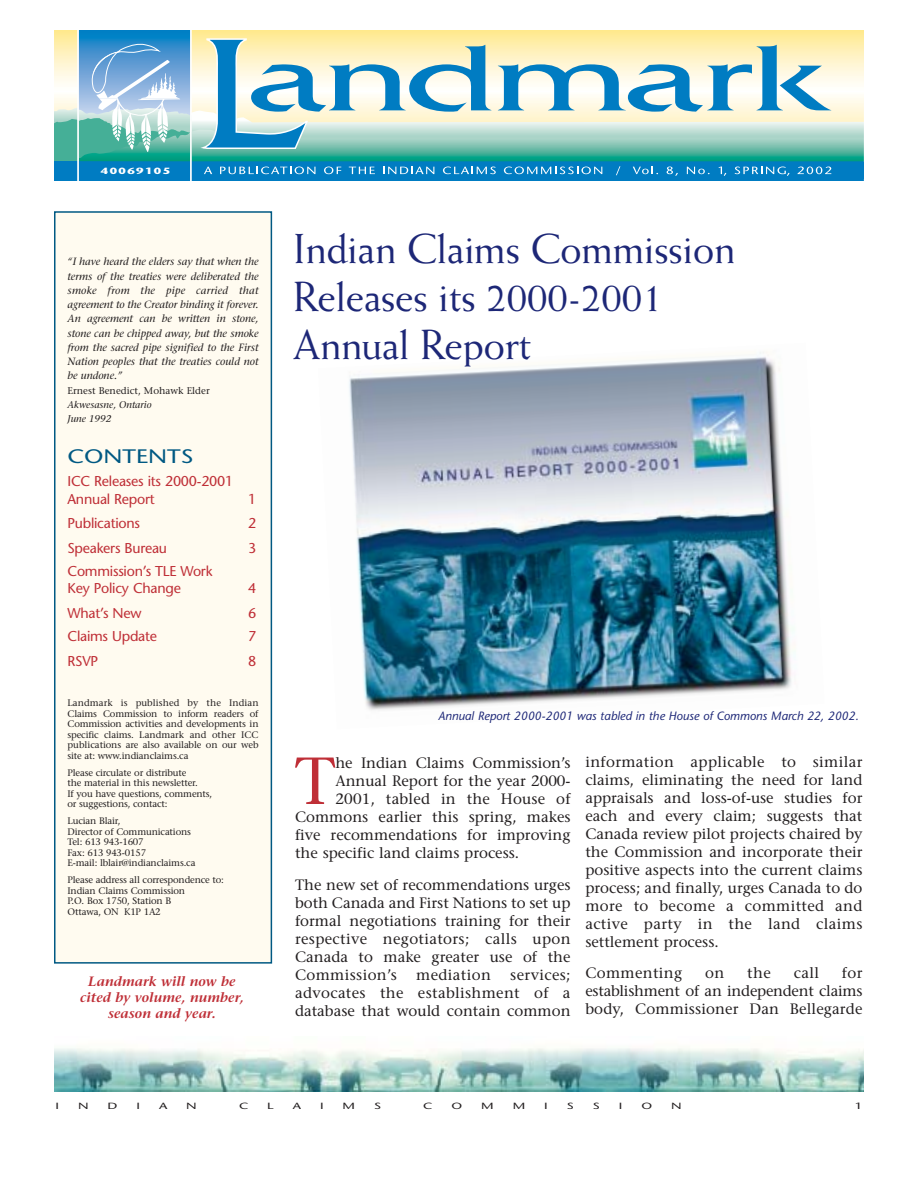
<style>
.page{position:relative;width:918px;height:1188px;background:#fff}
.page>*{position:absolute;margin:0;border:0;box-sizing:border-box;transform-origin:0 0}
.t1{font:66.45px "Stone Serif";color:#bf2f37}
.t2{font:42px/48px "Weiss";letter-spacing:-.015em;color:#1d2777}
.t3{font:19.5px "Stone Sans";color:#005983;scale:1.25 1}
.t4{font:15px/18px "Stone Serif";color:#231f20;text-align:justify}
.t5{font:15px "Stone Serif";letter-spacing:.025em;color:#231f20}
.t6{font:14.25px/17.2px "Stone Sans";letter-spacing:-.015em;color:#bf2f37}
.t7{font:italic 600 13.5px/16.2px "Stone Serif";color:#bf2f37;text-align:center}
.t8{font:italic 12px "Stone Sans";color:#1d2777}
.t9{font:italic 10.5px/14.2px "Stone Serif";color:#231f20;text-align:justify}
.t10{font:9.75px "Stone Serif";color:#231f20}
.t11{font:italic 9.75px/14.2px "Stone Serif";color:#231f20}
.t12{font:9.45px/10.5px "Stone Serif";letter-spacing:-.015em;color:#231f20}
.t13{font:9px "Stone Sans";color:#231f20;scale:1.5 1}
.t14{font:700 9px "Stone Sans";letter-spacing:.125em;color:#fff;scale:1.3 1}
</style>
<div class="page">
<img style="left:54px;top:1048px;width:810px;height:44px">
<svg style="left:76px;top:30px;width:788px;height:151px;background:#a8c5a3"></svg>
<div style="left:192px;top:162px;width:671px;height:17px;background:#007cc2"></div>
<svg style="left:54px;top:38px;width:810px;height:138px"></svg>
<div style="left:55px;top:212px;width:216px;height:751px;background:#fffbf0"></div>
<div style="left:54px;top:211px;width:218px;height:753px;border:2px solid #005983"></div>
<img style="left:349px;top:352px;width:445px;height:358px">
<p class="t14" style="left:101px;top:168px;width:55px">40069105</p>
<p class="t9" style="left:68px;top:256px;width:193px">“I have heard the elders say that when the terms of the treaties were deliberated the smoke from the pipe carried that agreement to the Creator binding it forever.<br>An agreement can be written in stone, stone can be chipped away, but the smoke from the sacred pipe signified to the First Nation peoples that the treaties could not be undone.”</p>
<p class="t10" style="left:68px;top:386px;width:144px">Ernest Benedict, Mohawk Elder</p>
<p class="t11" style="left:68px;top:398px;width:86px">Akwesasne, Ontario<br>June 1992</p>
<h3 class="t3" style="left:68px;top:448px;width:102px">CONTENTS</h3>
<p class="t6" style="left:68px;top:474px;width:167px">ICC Releases its 2000-2001<br>Annual Report</p>
<p class="t6" style="left:248px;top:491px;width:10px">1</p>
<p class="t6" style="left:68px;top:516px;width:74px">Publications</p>
<p class="t6" style="left:248px;top:516px;width:10px">2</p>
<p class="t6" style="left:68px;top:541px;width:101px">Speakers Bureau</p>
<p class="t6" style="left:248px;top:541px;width:10px">3</p>
<p class="t6" style="left:68px;top:564px;width:146px">Commission’s TLE Work<br>Key Policy Change</p>
<p class="t6" style="left:248px;top:581px;width:10px">4</p>
<p class="t6" style="left:68px;top:606px;width:76px">What’s New</p>
<p class="t6" style="left:248px;top:606px;width:10px">6</p>
<p class="t6" style="left:68px;top:629px;width:91px">Claims Update</p>
<p class="t6" style="left:248px;top:629px;width:10px">7</p>
<p class="t6" style="left:68px;top:654px;width:32px">RSVP</p>
<p class="t6" style="left:248px;top:654px;width:10px">8</p>
<p class="t12" style="left:68px;top:699px;width:193px;text-align:justify">Landmark is published by the Indian Claims Commission to inform readers of Commission activities and developments in specific claims. Landmark and other ICC publications are also available on our web site at: www.indianclaims.ca</p>
<p class="t12" style="left:68px;top:768px;width:146px">Please circulate or distribute<br>the material in this newsletter.<br>If you have questions, comments, or suggestions, contact:</p>
<p class="t12" style="left:68px;top:817px;width:130px">Lucian Blair,<br>Director of Communications<br>Tel: 613 943-1607<br>Fax: 613 943-0157<br>E-mail: lblair@indianclaims.ca</p>
<p class="t12" style="left:68px;top:876px;width:158px">Please address all correspondence to:<br>Indian Claims Commission<br>P.O. Box 1750, Station B<br>Ottawa, ON K1P 1A2</p>
<p class="t7" style="left:80px;top:974px;width:165px">Landmark will now be cited by volume, number, season and year.</p>
<h2 class="t2" style="left:293px;top:228px;width:444px">Indian Claims Commission<br>Releases its 2000-2001<br>Annual Report</h2>
<p class="t8" style="left:438px;top:711px;width:422px">Annual Report 2000-2001 was tabled in the House of Commons March 22, 2002.</p>
<h1 class="t1" style="left:295px;top:755px;width:42px">T</h1>
<p class="t4" style="left:335px;top:755px;width:237px">he Indian Claims Commission’s</p>
<p class="t4" style="left:335px;top:773px;width:237px">Annual Report for the year 2000-</p>
<p class="t4" style="left:335px;top:791px;width:237px">2001, tabled in the House of</p>
<p class="t4" style="left:295px;top:809px;width:277px">Commons earlier this spring, makes</p>
<p class="t4" style="left:295px;top:827px;width:277px">five recommendations for improving</p>
<p class="t4" style="left:295px;top:845px;width:226px">the specific land claims process.</p>
<p class="t4" style="left:295px;top:877px;width:277px">The new set of recommendations urges both Canada and First Nations to set up formal negotiations training for their respective negotiators; calls upon Canada to make greater use of the Commission’s</p>
<p class="t5" style="left:416px;top:968px;width:76px">mediation</p>
<p class="t4" style="left:295px;top:967px;width:277px;text-indent:215px">services; advocates the establishment of a database that would contain common</p>
<p class="t4" style="left:585px;top:754px;width:279px">information applicable to similar claims, eliminating the need for land appraisals and loss-of-use studies for each and every claim; suggests that Canada review pilot projects chaired by the Commission and incorporate their positive aspects into the current claims process; and finally, urges Canada to do more to become a committed and active party in the land claims settlement process.</p>
<p class="t5" style="left:585px;top:967px;width:98px">Commenting</p>
<p class="t4" style="left:705px;top:965px;width:21px">on</p>
<p class="t4" style="left:747px;top:965px;width:25px">the</p>
<p class="t4" style="left:794px;top:965px;width:27px">call</p>
<p class="t4" style="left:585px;top:965px;width:279px;text-indent:257px">for establishment of an independent claims body, Commissioner Dan Bellegarde</p>
<p class="t13" style="left:56px;top:1102px;width:4px">I</p>
<p class="t13" style="left:78px;top:1102px;width:9px">N</p>
<p class="t13" style="left:108px;top:1102px;width:8px">D</p>
<p class="t13" style="left:137px;top:1102px;width:4px">I</p>
<p class="t13" style="left:159px;top:1102px;width:7px">A</p>
<p class="t13" style="left:186px;top:1102px;width:9px">N</p>
<p class="t13" style="left:239px;top:1102px;width:8px">C</p>
<p class="t13" style="left:267px;top:1102px;width:6px">L</p>
<p class="t13" style="left:293px;top:1102px;width:7px">A</p>
<p class="t13" style="left:320px;top:1102px;width:4px">I</p>
<p class="t13" style="left:343px;top:1102px;width:10px">M</p>
<p class="t13" style="left:374px;top:1102px;width:6px">S</p>
<p class="t13" style="left:423px;top:1102px;width:8px">C</p>
<p class="t13" style="left:452px;top:1102px;width:9px">O</p>
<p class="t13" style="left:481px;top:1102px;width:10px">M</p>
<p class="t13" style="left:513px;top:1102px;width:10px">M</p>
<p class="t13" style="left:544px;top:1102px;width:4px">I</p>
<p class="t13" style="left:567px;top:1102px;width:6px">S</p>
<p class="t13" style="left:593px;top:1102px;width:6px">S</p>
<p class="t13" style="left:619px;top:1102px;width:4px">I</p>
<p class="t13" style="left:641px;top:1102px;width:9px">O</p>
<p class="t13" style="left:671px;top:1102px;width:9px">N</p>
<p class="t13" style="left:855px;top:1102px;width:7px">1</p>
</div>
